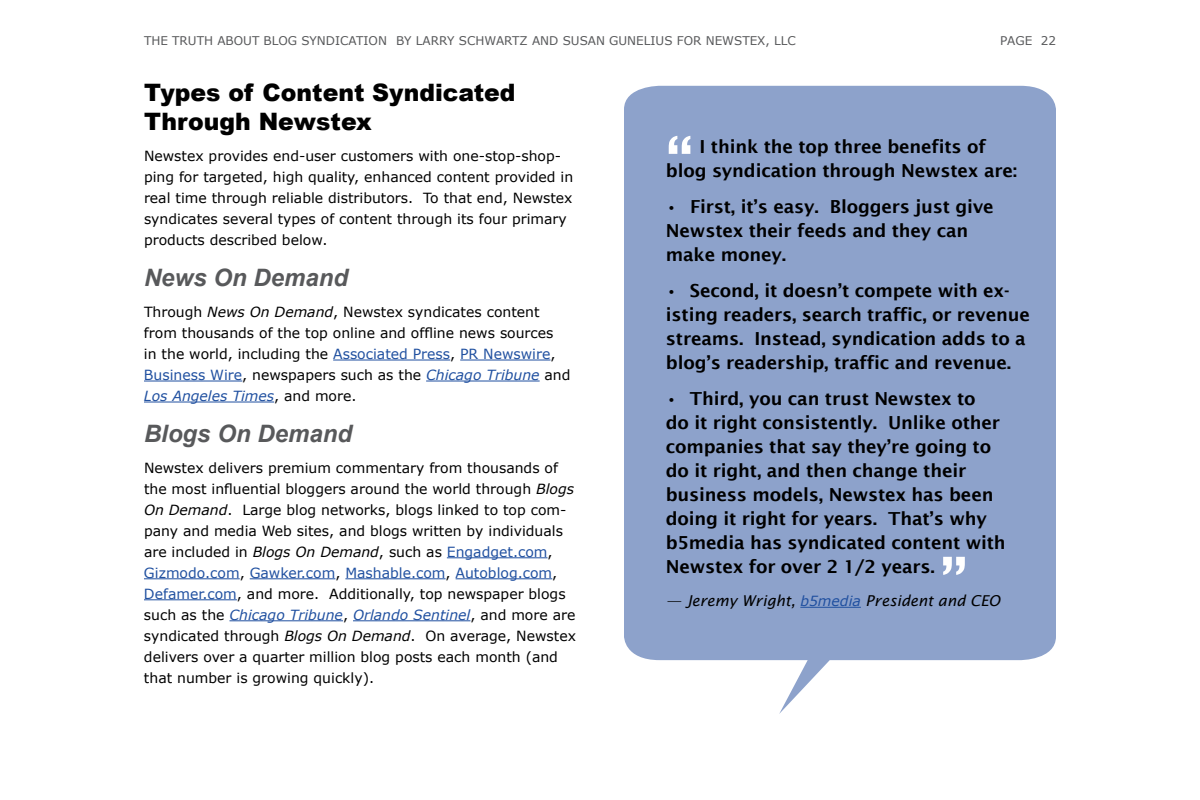
<style>
.page{position:relative;width:1200px;height:800px;background:#fff}
.page>*{position:absolute;margin:0;border:0;box-sizing:border-box;transform-origin:0 0}
.t1{font:600 60px "Lucida Sans";color:#fff}
.t2{font:900 24px/28.8px "Arial";color:#000}
.t3{font:italic 700 24px "Arial";color:#58595b}
.t4{font:600 18px/24px "Lucida Sans";letter-spacing:-.01em;color:#000}
.t5{font:italic 15px "Lucida Sans";color:#000}
.t6{font:14px/21px "Verdana";color:#000}
.t7{font:12px "Verdana";color:#58595b}
.s1{font-style:italic}
.s2{color:#2050a0}
.s3{font-style:italic;color:#2050a0}
.s4{font-family:"Verdana";font-size:14px;color:#2050a0}
</style>
<div class="page">
<hr style="left:333px;top:360px;width:117px;height:1px;background:#2050a0">
<hr style="left:460px;top:360px;width:91px;height:1px;background:#2050a0">
<hr style="left:144px;top:381px;width:98px;height:1px;background:#2050a0">
<hr style="left:426px;top:381px;width:114px;height:1px;background:#2050a0">
<hr style="left:144px;top:402px;width:130px;height:1px;background:#2050a0">
<hr style="left:447px;top:557px;width:101px;height:1px;background:#2050a0">
<hr style="left:144px;top:578px;width:96px;height:1px;background:#2050a0">
<hr style="left:250px;top:578px;width:85px;height:1px;background:#2050a0">
<hr style="left:345px;top:578px;width:101px;height:1px;background:#2050a0">
<hr style="left:456px;top:578px;width:96px;height:1px;background:#2050a0">
<hr style="left:144px;top:599px;width:93px;height:1px;background:#2050a0">
<hr style="left:229px;top:620px;width:114px;height:1px;background:#2050a0">
<hr style="left:353px;top:620px;width:117px;height:1px;background:#2050a0">
<svg style="left:624px;top:86px;width:432px;height:628px;background:#96aacf"></svg>
<hr style="left:800px;top:607px;width:61px;height:1px;background:#2050a0">
<p class="t7" style="left:144px;top:33px;width:235px">the truth abo ut blog syndicationb</p>
<p class="t7" style="left:404px;top:33px;width:393px">y Larry Schwartz and susan gun elius fo r n ewstex, llc</p>
<p class="t7" style="left:1000px;top:33px;width:57px">page 22</p>
<h2 class="t2" style="left:144px;top:77px;width:373px">Types of Content Syndicated<br>Through Newstex</h2>
<p class="t6" style="left:144px;top:146px;width:431px">Newstex provides end-user customers with one-stop-shop&shy;ping for targeted, high quality, enhanced content provided in real time through reliable distributors. To that end, Newstex syndicates several types of content through its four primary products described below.</p>
<h2 class="t3" style="left:144px;top:262px;width:206px">News On Demand</h2>
<p class="t6" style="left:144px;top:301px;width:428px">Through <span class="s1">News On Demand</span>, Newstex syndicates content from thousands of the top online and offline news sources<br>in the world, including the <span class="s2">Associated Press</span>, <span class="s2">PR Newswire</span>, <span class="s2">Business Wire</span>, newspapers such as the <span class="s3">Chicago Tribune</span> and <span class="s3">Los Angeles Times</span>, and more.</p>
<h2 class="t3" style="left:144px;top:418px;width:210px">Blogs On Demand</h2>
<p class="t6" style="left:144px;top:457px;width:434px">Newstex delivers premium commentary from thousands of the most influential bloggers around the world through <span class="s1">Blogs On Demand</span>. Large blog networks, blogs linked to top com&shy;pany and media Web sites, and blogs written by individuals are included in <span class="s1">Blogs On Demand</span>, such as <span class="s2">Engadget.com</span>, <span class="s2">Gizmodo.com</span>, <span class="s2">Gawker.com</span>, <span class="s2">Mashable.com</span>, <span class="s2">Autoblog.com</span>, <span class="s2">Defamer.com</span>, and more. Additionally, top newspaper blogs such as the <span class="s3">Chicago Tribune</span>, <span class="s3">Orlando Sentinel</span>, and more are syndicated through <span class="s1">Blogs On Demand</span>. On average, Newstex delivers over a quarter million blog posts each month (and that number is growing quickly).</p>
<h1 class="t1" style="left:666px;top:126px;width:29px">“</h1>
<p class="t4" style="left:666px;top:135px;width:353px;text-align:center">I think the top three benefits of<br>blog syndication through Newstex are:</p>
<p class="t4" style="left:666px;top:195px;width:329px">• First, it’s easy. Bloggers just give<br>Newstex their feeds and they can make money.</p>
<p class="t4" style="left:666px;top:279px;width:366px">• Second, it doesn’t compete with ex&shy;isting readers, search traffic, or revenue streams. Instead, syndication adds to a blog’s readership, traffic and revenue.</p>
<p class="t4" style="left:666px;top:387px;width:341px">• Third, you can trust Newstex to<br>do it right consistently. Unlike other companies that say they’re going to do it right, and then change their business models, Newstex has been doing it right for years. That’s why b5media has syndicated content with Newstex for over 2 1/2 years.</p>
<p class="t5" style="left:666px;top:592px;width:336px">— Jeremy Wright, <span class="s4">b5media</span> President and CEO</p>
<h1 class="t1" style="left:940px;top:547px;width:29px">”</h1>
</div>
